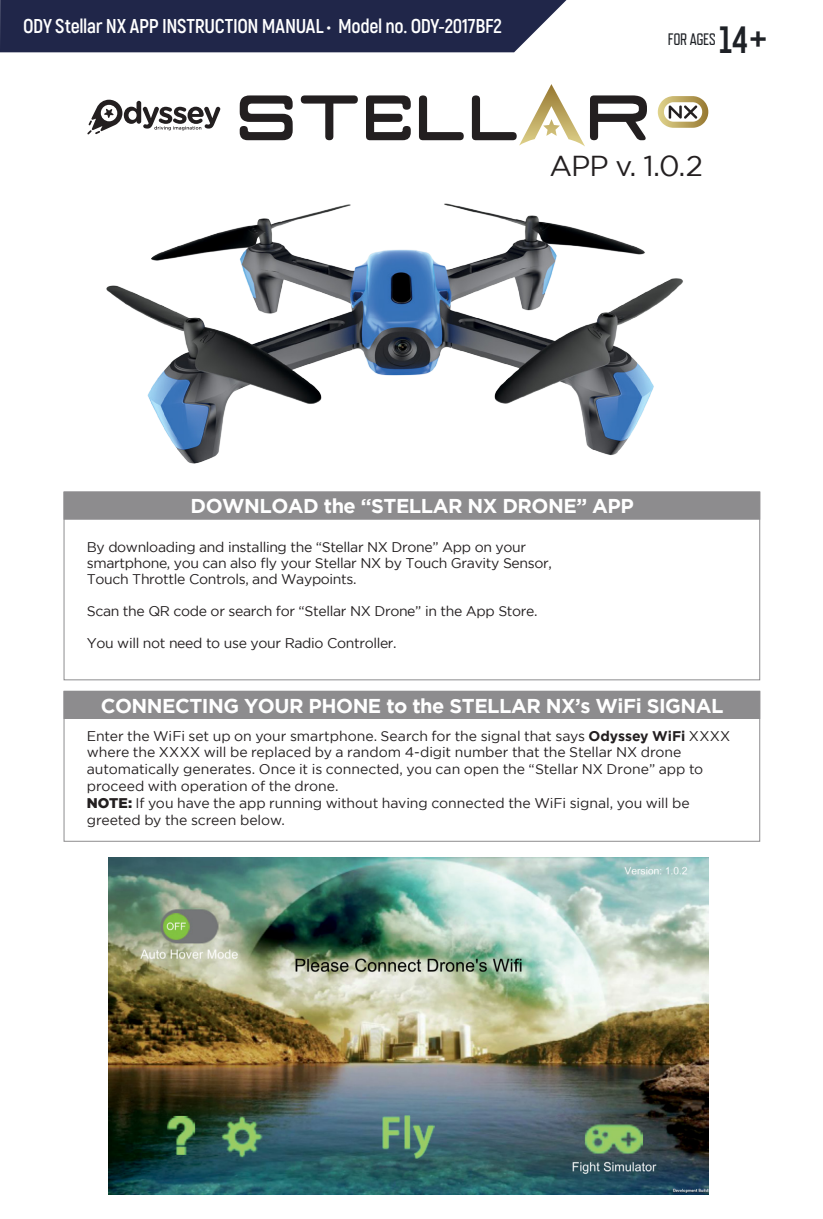
<style>
.page{position:relative;width:823px;height:1219px;background:#fff}
.page>*{position:absolute;margin:0;border:0;box-sizing:border-box;transform-origin:0 0}
.t1{font:700 38px "Refrigerator Deluxe";color:#1e2126}
.t2{font:28.8px "Gotham";color:#231f20}
.t3{font:700 20px "Gotham";letter-spacing:-.025em;color:#fff}
.t4{font:700 20px "Akrobat";letter-spacing:-.015em;color:#fff}
.t5{font:16.6px "Refrigerator Deluxe";letter-spacing:-.025em;color:#1e2126}
.t6{font:14px/16.8px "Gotham";letter-spacing:-.015em;color:#231f20}
.s1{font-weight:700}
.s2{font-weight:900}
</style>
<div class="page">
<img style="left:109px;top:857px;width:599px;height:337px">
<div style="left:63px;top:491px;width:697px;height:29px;background:#8d8c8e;border:1px solid #8d8c8e"></div>
<div style="left:63px;top:492px;width:697px;height:188px;border:1px solid #8d8c8e"></div>
<div style="left:63px;top:691px;width:697px;height:28px;background:#8d8c8e"></div>
<div style="left:63px;top:691px;width:697px;height:151px;border:1px solid #8d8c8e"></div>
<svg style="left:87px;top:100px;width:133px;height:34px"></svg>
<svg style="left:239px;top:95px;width:53px;height:45px"></svg>
<svg style="left:301px;top:95px;width:57px;height:45px"></svg>
<svg style="left:366px;top:95px;width:44px;height:45px"></svg>
<svg style="left:419px;top:95px;width:44px;height:45px"></svg>
<svg style="left:471px;top:84px;width:175px;height:63px"></svg>
<svg style="left:657px;top:96px;width:51px;height:32px"></svg>
<div style="left:0;top:0;width:566px;height:52px;background:#202649"></div>
<img style="left:106px;top:203px;width:577px;height:261px">
<h3 class="t4" style="left:23px;top:14px;width:480px">ODY Stellar NX APP INSTRUCTION MANUAL • Model no. ODY-2017BF2</h3>
<p class="t5" style="left:667px;top:30px;width:49px">FOR AGES</p>
<h1 class="t1" style="left:718px;top:17px;width:49px">14+</h1>
<h2 class="t2" style="left:549px;top:149px;width:155px">APP v. 1.0.2</h2>
<h3 class="t3" style="left:190px;top:495px;width:444px">DOWNLOAD the “STELLAR NX DRONE” APP</h3>
<p class="t6" style="left:87px;top:539px;width:466px;line-height:16px">By downloading and installing the “Stellar NX Drone” App on your smartphone, you can also fly your Stellar NX by Touch Gravity Sensor,<br>Touch Throttle Controls, and Waypoints.</p>
<p class="t6" style="left:87px;top:603px;width:452px">Scan the QR code or search for “Stellar NX Drone” in the App Store.</p>
<p class="t6" style="left:87px;top:635px;width:311px">You will not need to use your Radio Controller.</p>
<h3 class="t3" style="left:101px;top:694px;width:624px">CONNECTING YOUR PHONE to the STELLAR NX’s WiFi SIGNAL</h3>
<p class="t6" style="left:87px;top:727px;width:645px">Enter the WiFi set up on your smartphone. Search for the signal that says <span class="s1">Odyssey WiFi</span> XXXX where the XXXX will be replaced by a random 4-digit number that the Stellar NX drone automatically generates. Once it is connected, you can open the “Stellar NX Drone” app to proceed with operation of the drone.<br><span class="s2">NOTE:</span> If you have the app running without having connected the WiFi signal, you will be greeted by the screen below.</p>
</div>
